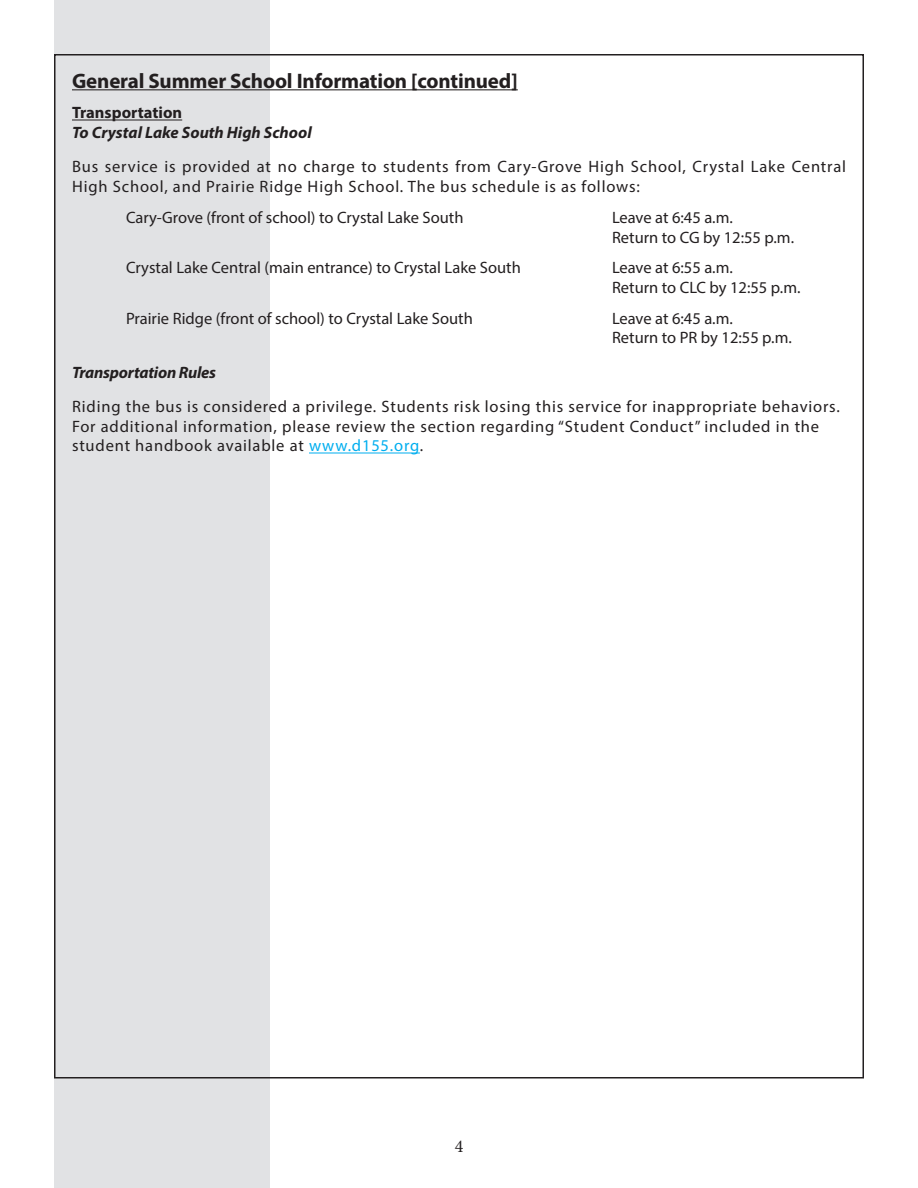
<style>
.page{position:relative;width:918px;height:1188px;background:#fff}
.page>*{position:absolute;margin:0;border:0;box-sizing:border-box;transform-origin:0 0}
.t1{font:700 21px "Myriad Pro";letter-spacing:-.01em;color:#231f20}
.t2{font:18px "Minion Pro";color:#231f20}
.t3{font:16.5px/19.8px "Myriad Pro";letter-spacing:.05em;color:#231f20}
.t4{font:16.5px "Myriad Pro";color:#231f20}
.t5{font:italic 700 16.5px "Myriad Pro";letter-spacing:-.005em;color:#231f20}
.t6{font:16.5px "Myriad Pro";letter-spacing:-.005em;color:#231f20}
.t7{font:700 16.5px "Myriad Pro";color:#231f20}
.s1{color:#00aeef}
</style>
<div class="page">
<div style="left:54px;top:0;width:216px;height:1188px;background:#e1e2e4"></div>
<hr style="left:72px;top:89px;width:446px;height:1px;background:#231f20">
<hr style="left:72px;top:120px;width:110px;height:1px;background:#231f20">
<hr style="left:309px;top:453px;width:111px;height:1px;background:#00aeef">
<p class="t1" style="left:72px;top:67px;width:447px">General Summer School Information [continued]</p>
<p class="t7" style="left:72px;top:102px;width:112px">Transportation</p>
<p class="t5" style="left:72px;top:122px;width:241px">To Crystal Lake South High School</p>
<p class="t3" style="left:72px;top:157px;width:776px">Bus service is provided at no charge to students from Cary-Grove High School, Crystal Lake Central<br>High School, and Prairie Ridge High School. The bus schedule is as follows:</p>
<p class="t4" style="left:126px;top:207px;width:339px">Cary-Grove (front of school) to Crystal Lake South</p>
<p class="t6" style="left:612px;top:207px;width:122px">Leave at 6:45 a.m.</p>
<p class="t4" style="left:612px;top:227px;width:184px">Return to CG by 12:55 p.m.</p>
<p class="t4" style="left:126px;top:257px;width:396px">Crystal Lake Central (main entrance) to Crystal Lake South</p>
<p class="t6" style="left:612px;top:257px;width:122px">Leave at 6:55 a.m.</p>
<p class="t4" style="left:612px;top:277px;width:190px">Return to CLC by 12:55 p.m.</p>
<p class="t4" style="left:126px;top:308px;width:348px">Prairie Ridge (front of school) to Crystal Lake South</p>
<p class="t6" style="left:612px;top:308px;width:122px">Leave at 6:45 a.m.</p>
<p class="t4" style="left:612px;top:328px;width:181px">Return to PR by 12:55 p.m.</p>
<p class="t5" style="left:72px;top:361px;width:146px">Transportation Rules</p>
<p class="t3" style="left:72px;top:396px;width:769px">Riding the bus is considered a privilege. Students risk losing this service for inappropriate behaviors.<br>For additional information, please review the section regarding “Student Conduct” included in the student handbook available at <span class="s1">www.d155.org</span>.</p>
<p class="t2" style="left:455px;top:1134px;width:10px">4</p>
</div>
